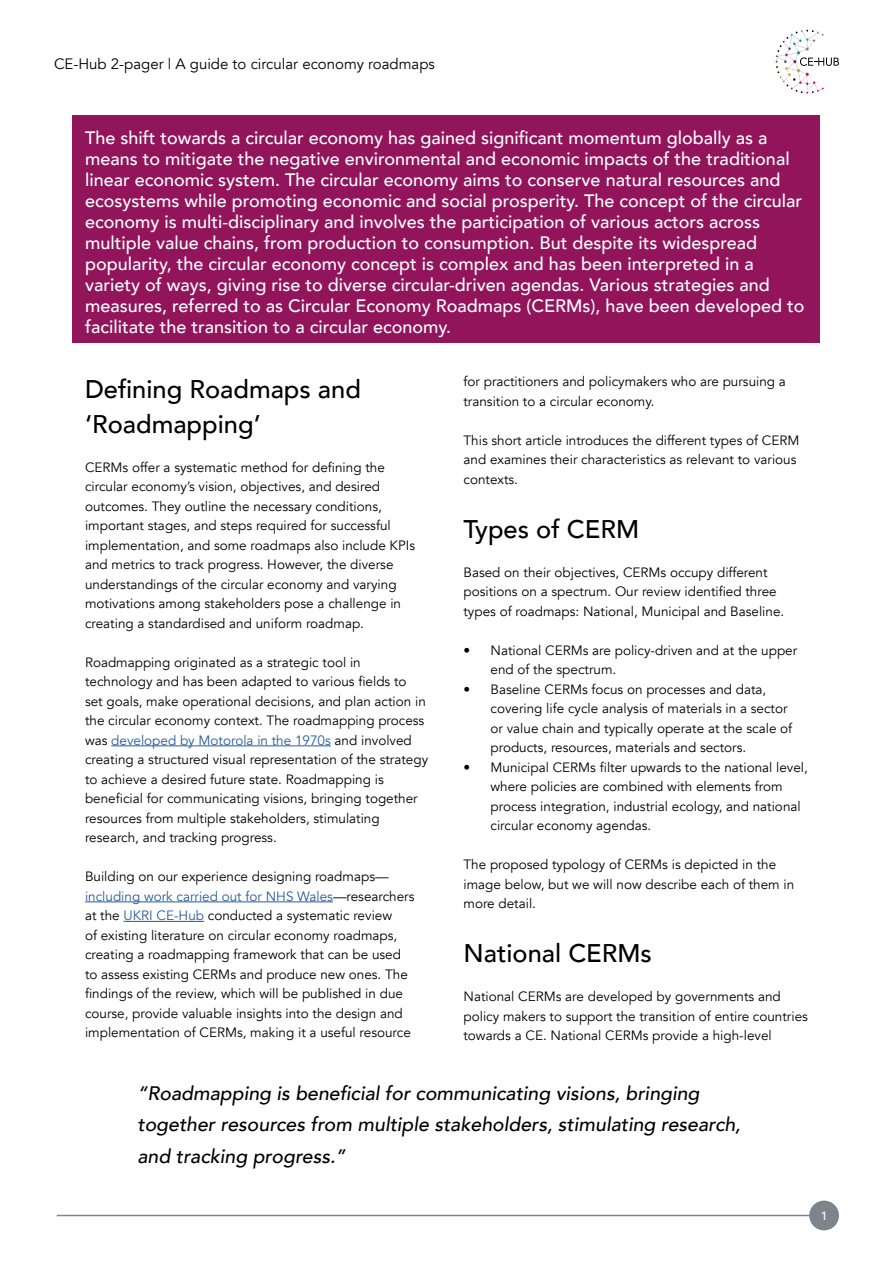
<style>
.page{position:relative;width:893px;height:1263px;background:#fff}
.page>*{position:absolute;margin:0;border:0;box-sizing:border-box;transform-origin:0 0}
.t1{font:500 25.5px/34.5px "Avenir";color:#000}
.t2{font:italic 500 19.5px/31.5px "Avenir";color:#000}
.t3{font:500 18px/21px "Avenir";color:#fff}
.t4{font:15px "Avenir";color:#000}
.t5{font:13.5px/19.5px "Avenir";color:#000}
.t6{font:500 12px "Avenir";color:#fff}
.s1{color:#275b9b}
</style>
<div class="page">
<div style="left:73px;top:115px;width:747px;height:227px;background:#92165c"></div>
<hr style="left:57px;top:1215px;width:767px;height:1px;background:#7c858c">
<svg style="left:776px;top:30px;width:63px;height:64px"></svg>
<div style="left:809px;top:1200px;width:30px;height:30px;background:#7c858c;border-radius:50%"></div>
<hr style="left:111px;top:745px;width:220px;height:1px;background:#275b9b">
<hr style="left:85px;top:901px;width:248px;height:1px;background:#275b9b">
<hr style="left:124px;top:921px;width:80px;height:1px;background:#275b9b">
<p class="t4" style="left:54px;top:55px;width:382px">CE-Hub 2-pager | A guide to circular economy roadmaps</p>
<p class="t3" style="left:85px;top:126px;width:721px">The shift towards a circular economy has gained significant momentum globally as a means to mitigate the negative environmental and economic impacts of the traditional linear economic system. The circular economy aims to conserve natural resources and ecosystems while promoting economic and social prosperity. The concept of the circular economy is multi-disciplinary and involves the participation of various actors across multiple value chains, from production to consumption. But despite its widespread popularity, the circular economy concept is complex and has been interpreted in a variety of ways, giving rise to diverse circular-driven agendas. Various strategies and measures, referred to as Circular Economy Roadmaps (CERMs), have been developed to facilitate the transition to a circular economy.</p>
<h1 class="t1" style="left:85px;top:371px;width:277px">Defining Roadmaps and ‘Roadmapping’</h1>
<p class="t5" style="left:85px;top:458px;width:332px">CERMs offer a systematic method for defining the circular economy’s vision, objectives, and desired outcomes. They outline the necessary conditions, important stages, and steps required for successful implementation, and some roadmaps also include KPIs and metrics to track progress. However, the diverse understandings of the circular economy and varying motivations among stakeholders pose a challenge in creating a standardised and uniform roadmap.</p>
<p class="t5" style="left:85px;top:653px;width:345px">Roadmapping originated as a strategic tool in technology and has been adapted to various fields to<br>set goals, make operational decisions, and plan action in the circular economy context. The roadmapping process was <span class="s1">developed by Motorola in the 1970s</span> and involved creating a structured visual representation of the strategy to achieve a desired future state. Roadmapping is beneficial for communicating visions, bringing together resources from multiple stakeholders, stimulating research, and tracking progress.</p>
<p class="t5" style="left:85px;top:867px;width:331px">Building on our experience designing roadmaps— <span class="s1">including work carried out for NHS Wales</span>—researchers at the <span class="s1">UKRI CE-Hub</span> conducted a systematic review<br>of existing literature on circular economy roadmaps, creating a roadmapping framework that can be used to assess existing CERMs and produce new ones. The findings of the review, which will be published in due course, provide valuable insights into the design and implementation of CERMs, making it a useful resource</p>
<p class="t5" style="left:463px;top:372px;width:324px">for practitioners and policymakers who are pursuing a transition to a circular economy.</p>
<p class="t5" style="left:463px;top:430px;width:337px">This short article introduces the different types of CERM and examines their characteristics as relevant to various contexts.</p>
<h1 class="t1" style="left:463px;top:510px;width:177px">Types of CERM</h1>
<p class="t5" style="left:463px;top:563px;width:322px">Based on their objectives, CERMs occupy different positions on a spectrum. Our review identified three types of roadmaps: National, Municipal and Baseline.</p>
<p class="t5" style="left:490px;top:641px;width:308px;text-indent:-27px">• National CERMs are policy-driven and at the upper end of the spectrum.</p>
<p class="t5" style="left:490px;top:680px;width:303px;text-indent:-27px">• Baseline CERMs focus on processes and data, covering life cycle analysis of materials in a sector or value chain and typically operate at the scale of products, resources, materials and sectors.</p>
<p class="t5" style="left:490px;top:758px;width:319px;text-indent:-27px">• Municipal CERMs filter upwards to the national level, where policies are combined with elements from process integration, industrial ecology, and national circular economy agendas.</p>
<p class="t5" style="left:463px;top:855px;width:332px">The proposed typology of CERMs is depicted in the image below, but we will now describe each of them in more detail.</p>
<h1 class="t1" style="left:463px;top:935px;width:190px">National CERMs</h1>
<p class="t5" style="left:463px;top:987px;width:346px">National CERMs are developed by governments and policy makers to support the transition of entire countries towards a CE. National CERMs provide a high-level</p>
<h2 class="t2" style="left:137px;top:1077px;width:605px">“Roadmapping is beneficial for communicating visions, bringing together resources from multiple stakeholders, stimulating research, and tracking progress.”</h2>
<p class="t6" style="left:821px;top:1205px;width:8px">1</p>
</div>
